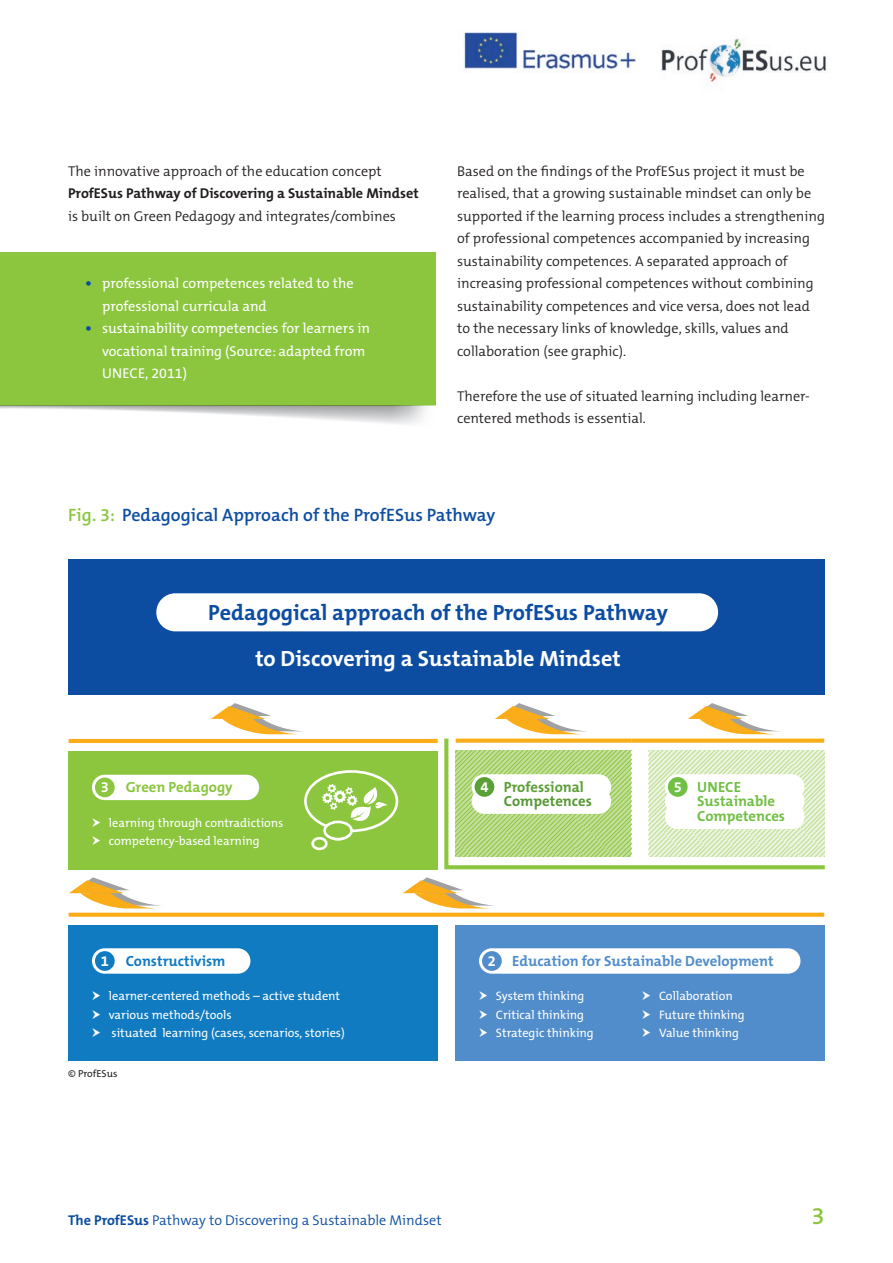
<style>
.page{position:relative;width:893px;height:1263px;background:#fff}
.page>*{position:absolute;margin:0;border:0;box-sizing:border-box;transform-origin:0 0}
.t1{font:600 24px "The Mix B6";color:#8bc63e}
.t2{font:700 22.2px "The Mix B7";color:#0d4da1}
.t3{font:700 22.2px "The Mix B7";color:#fff}
.t4{font:600 18px "The Mix B6";color:#0d4da1}
.t5{font:700 14.7px "The Mix B7";color:#518dca}
.t6{font:700 14.7px/29.4px "The Mix B7";color:#71bf44}
.t7{font:700 14.7px "The Mix B7";color:#107bc1}
.t8{font:700 14.7px "The Mix B7";color:#8bc63e}
.t9{font:700 14.7px "The Mix B7";color:#5b9f37}
.t10{font:700 14.7px "The Mix B7";color:#569834}
.t11{font:300 14.25px/22.5px "The Mix B4";color:#231f20}
.t12{font:14.25px/22.5px "The Mix B5 Plain";color:#fff}
.t13{font:300 14.25px "The Mix B4";color:#0d4da1}
.t14{font:700 14.25px "The Mix B7";color:#231f20}
.t15{font:12.3px/18.5px "The Mix B5 Plain";color:#fff}
.t16{font:10.2px "The Mix B5 Plain";color:#231f20}
.s1{font-family:"TUI Type";font-weight:300;color:#0d4da1}
.s2{color:#8bc63e}
.s3{color:#fff}
.s4{font-family:"The Mix B7";font-weight:700}
</style>
<div class="page">
<img style="left:464px;top:32px;width:172px;height:38px">
<img style="left:661px;top:38px;width:166px;height:45px">
<div style="left:0;top:252px;width:436px;height:153px;background:#8bc63e"></div>
<img style="left:0;top:405px;width:436px;height:19px">
<div style="left:69px;top:925px;width:369px;height:136px;background:#107bc1"></div>
<svg style="left:403px;top:877px;width:91px;height:31px"></svg>
<svg style="left:69px;top:877px;width:92px;height:31px"></svg>
<div style="left:92px;top:948px;width:158px;height:26px;background:#fff;border-radius:13px"></div>
<div style="left:95px;top:951px;width:20px;height:20px;background:#107bc1;border-radius:50%"></div>
<div style="left:69px;top:559px;width:756px;height:136px;background:#0d4da1"></div>
<div style="left:156px;top:593px;width:562px;height:38px;background:#fff;border-radius:19px"></div>
<div style="left:69px;top:751px;width:369px;height:118px;background:#8bc63e"></div>
<div style="left:92px;top:775px;width:167px;height:25px;background:#fff;border-radius:13px"></div>
<div style="left:95px;top:777px;width:20px;height:20px;background:#8bc63e;border-radius:50%"></div>
<div style="left:456px;top:925px;width:369px;height:136px;background:#518dca"></div>
<div style="left:479px;top:948px;width:321px;height:26px;background:#fff;border-radius:13px"></div>
<div style="left:482px;top:951px;width:20px;height:20px;background:#518dca;border-radius:50%"></div>
<svg style="left:69px;top:913px;width:755px;height:4px;background:#fab126"></svg>
<svg style="left:688px;top:703px;width:92px;height:31px"></svg>
<hr style="left:69px;top:739px;width:369px;height:4px;background:#faad19">
<svg style="left:495px;top:703px;width:92px;height:31px"></svg>
<svg style="left:211px;top:703px;width:91px;height:31px"></svg>
<svg style="left:444px;top:734px;width:381px;height:136px"></svg>
<div style="left:311px;top:837px;width:17px;height:13px;border:5px solid #fff;border-radius:50%"></div>
<div style="left:304px;top:770px;width:94px;height:62px;border:5px solid #fff;border-radius:50%"></div>
<div style="left:314px;top:839px;width:11px;height:8px;background:#8bc63e;border-radius:50%"></div>
<div style="left:307px;top:773px;width:89px;height:56px;background:#8bc63e;border-radius:50%"></div>
<div style="left:325px;top:822px;width:26px;height:17px;background:#8bc63e;border-radius:50%"></div>
<div style="left:323px;top:820px;width:30px;height:20px;border:3px solid #fff;border-radius:50%"></div>
<div style="left:327px;top:784px;width:9px;height:9px;border:2px dashed #fff;border-radius:50%"></div>
<div style="left:322px;top:793px;width:11px;height:10px;border:2px dashed #fff;border-radius:50%"></div>
<svg style="left:323px;top:785px;width:65px;height:41px"></svg>
<div style="left:475px;top:777px;width:19px;height:20px;background:#5b9f37;border-radius:50%"></div>
<svg style="left:649px;top:751px;width:175px;height:106px;background:#dcecc5"></svg>
<div style="left:665px;top:804px;width:139px;height:25px;background:#fff;border-radius:13px"></div>
<div style="left:665px;top:774px;width:139px;height:26px;background:#fff;border-radius:13px"></div>
<div style="left:665px;top:788px;width:139px;height:26px;background:#fff;border-radius:13px"></div>
<div style="left:668px;top:777px;width:20px;height:20px;background:#71bf44;border-radius:50%"></div>
<p class="t11" style="left:68px;top:160px;width:315px">The innovative approach of the education concept</p>
<p class="t14" style="left:68px;top:186px;width:352px">ProfESus Pathway of Discovering a Sustainable Mindset</p>
<p class="t11" style="left:68px;top:205px;width:329px">is built on Green Pedagogy and integrates/combines</p>
<p class="t12" style="left:102px;top:272px;width:253px;text-indent:-17px"><span class="s1">•</span> professional competences related to the professional curricula and</p>
<p class="t12" style="left:102px;top:317px;width:270px;text-indent:-17px"><span class="s1">•</span> sustainability competencies for learners in vocational training (Source: adapted from<br>UNECE, 2011)</p>
<p class="t11" style="left:457px;top:160px;width:369px">Based on the findings of the ProfESus project it must be realised, that a growing sustainable mindset can only be supported if the learning process includes a strengthening of professional competences accompanied by increasing sustainability competences. A separated approach of increasing professional competences without combining sustainability competences and vice versa, does not lead to the necessary links of knowledge, skills, values and collaboration (see graphic).</p>
<p class="t11" style="left:457px;top:385px;width:354px">Therefore the use of situated learning including learner&shy;centered methods is essential.</p>
<p class="t4" style="left:68px;top:506px;width:429px"><span class="s2">Fig. 3:</span> Pedagogical Approach of the ProfESus Pathway</p>
<h2 class="t2" style="left:208px;top:600px;width:461px">Pedagogical approach of the ProfESus Pathway</h2>
<h2 class="t3" style="left:255px;top:647px;width:367px">to Discovering a Sustainable Mindset</h2>
<p class="t8" style="left:101px;top:779px;width:133px"><span class="s3">3</span> Green Pedagogy</p>
<p class="t15" style="left:109px;top:814px;width:176px">learning through contradictions competency-based learning</p>
<p class="t7" style="left:101px;top:953px;width:126px"><span class="s3">1</span> Constructivism</p>
<p class="t15" style="left:109px;top:987px;width:237px">learner-centered methods – active student various methods/tools<br>situated learning (cases, scenarios, stories)</p>
<p class="t16" style="left:68px;top:1068px;width:51px">© ProfESus</p>
<p class="t9" style="left:480px;top:779px;width:105px"><span class="s3">4</span> Professional</p>
<p class="t10" style="left:504px;top:793px;width:89px">Competences</p>
<p class="t6" style="left:697px;top:773px;width:89px;text-indent:-23px"><span class="s3">5</span> UNECE<br>Competences</p>
<p class="t6" style="left:697px;top:787px;width:79px">Sustainable</p>
<p class="t5" style="left:488px;top:953px;width:287px"><span class="s3">2</span> Education for Sustainable Development</p>
<p class="t15" style="left:496px;top:987px;width:99px">System thinking<br>Critical thinking<br>Strategic thinking</p>
<p class="t15" style="left:659px;top:987px;width:87px">Collaboration<br>Future thinking<br>Value thinking</p>
<p class="t13" style="left:68px;top:1213px;width:375px"><span class="s4">The ProfESus</span> Pathway to Discovering a Sustainable Mindset</p>
<h1 class="t1" style="left:811px;top:1203px;width:15px">3</h1>
</div>
